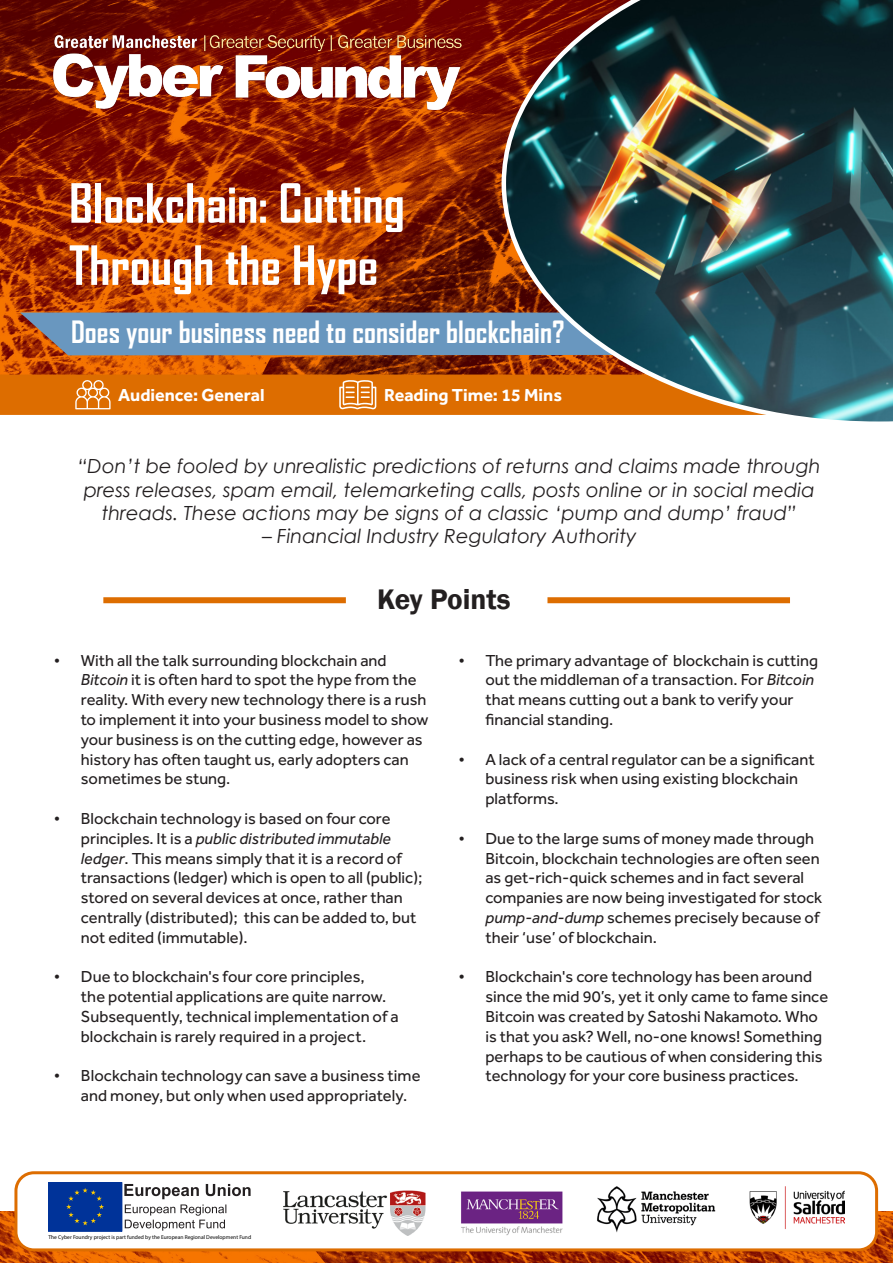
<style>
.page{position:relative;width:893px;height:1263px;background:#fff}
.page>*{position:absolute;margin:0;border:0;box-sizing:border-box;transform-origin:0 0}
.t1{font:700 51.75px/62.1px "Agency FB";color:#fff}
.t2{font:700 29.4px "Agency FB";color:#fff}
.t3{font:600 29.1px "Franklin Gothic";color:#231f20}
.Quote_Punch_out{font:italic 19.5px/23.4px "Century Gothic";color:#231f20;text-align:center}
.t4{font:700 18px "Effra";color:#fff}
.t5{font:16.5px/19.8px "Effra";color:#231f20}
.t6{font:5.55px "Myriad Pro";color:#000}
.s1{font-style:italic}
</style>
<div class="page">
<img style="left:0;top:0;width:502px;height:374px">
<svg style="left:0;top:374px;width:502px;height:41px;background:#dd7109"></svg>
<div style="left:20px;top:313px;width:482px;height:42px;background:#6997bf"></div>
<img style="left:0;top:1211px;width:893px;height:52px">
<div style="left:103px;top:597px;width:243px;height:6px;background:#dd6d00"></div>
<div style="left:547px;top:597px;width:243px;height:6px;background:#dd6d00"></div>
<div style="left:16px;top:1173px;width:861px;height:77px;background:#fff;border-radius:18px"></div>
<div style="left:14px;top:1171px;width:864px;height:80px;border:3px solid #dd6d00;border-radius:18px"></div>
<img style="left:502px;top:0;width:391px;height:422px">
<svg style="left:124px;top:1184px;width:127px;height:47px"></svg>
<div style="left:48px;top:1182px;width:74px;height:49px;background:#039"></div>
<svg style="left:66px;top:1188px;width:38px;height:37px"></svg>
<img style="left:283px;top:1187px;width:562px;height:49px">
<img style="left:54px;top:33px;width:410px;height:76px">
<p class="t1" style="left:69px;top:171px;width:337px">Blockchain: Cutting<br>Through the Hype</p>
<p class="t2" style="left:71px;top:314px;width:495px">Does your business need to consider blockchain?</p>
<p class="t4" style="left:118px;top:384px;width:148px">Audience: General</p>
<p class="t4" style="left:384px;top:384px;width:179px">Reading Time: 15 Mins</p>
<p class="Quote_Punch_out" style="left:78px;top:454px;width:744px">“Don’t be fooled by unrealistic predictions of returns and claims made through press releases, spam email, telemarketing calls, posts online or in social media threads. These actions may be signs of a classic ‘pump and dump’ fraud”</p>
<p class="Quote_Punch_out" style="left:262px;top:524px;width:376px">– Financial Industry Regulatory Authority</p>
<p class="t3" style="left:377px;top:581px;width:135px">Key Points</p>
<p class="t5" style="left:81px;top:650px;width:349px;text-indent:-27px">• With all the talk surrounding blockchain and <span class="s1">Bitcoin</span> it is often hard to spot the hype from the reality. With every new technology there is a rush to implement it into your business model to show your business is on the cutting edge, however as history has often taught us, early adopters can sometimes be stung.</p>
<p class="t5" style="left:81px;top:808px;width:343px;text-indent:-27px">• Blockchain technology is based on four core principles. It is a <span class="s1">public distributed immutable ledger</span>. This means simply that it is a record of transactions (ledger) which is open to all (public); stored on several devices at once, rather than centrally (distributed); this can be added to, but not edited (immutable).</p>
<p class="t5" style="left:81px;top:967px;width:319px;text-indent:-27px">• Due to blockchain's four core principles,<br>the potential applications are quite narrow.<br>Subsequently, technical implementation of a blockchain is rarely required in a project.</p>
<p class="t5" style="left:81px;top:1066px;width:341px;text-indent:-27px">• Blockchain technology can save a business time and money, but only when used appropriately.</p>
<p class="t5" style="left:485px;top:650px;width:334px;text-indent:-27px">• The primary advantage of blockchain is cutting out the middleman of a transaction. For <span class="s1">Bitcoin </span>that means cutting out a bank to verify your financial standing.</p>
<p class="t5" style="left:485px;top:749px;width:331px;text-indent:-27px">• A lack of a central regulator can be a significant business risk when using existing blockchain platforms.</p>
<p class="t5" style="left:485px;top:828px;width:338px;text-indent:-27px">• Due to the large sums of money made through Bitcoin, blockchain technologies are often seen as get-rich-quick schemes and in fact several companies are now being investigated for stock <span class="s1">pump-and-dump</span> schemes precisely because of their ‘use’ of blockchain.</p>
<p class="t5" style="left:485px;top:967px;width:344px;text-indent:-27px">• Blockchain's core technology has been around since the mid 90’s, yet it only came to fame since Bitcoin was created by Satoshi Nakamoto. Who is that you ask? Well, no-one knows! Something perhaps to be cautious of when considering this technology for your core business practices.</p>
<p class="t6" style="left:48px;top:1233px;width:204px">The Cyber Foundry project is part funded by the European Regional Development Fund</p>
</div>
